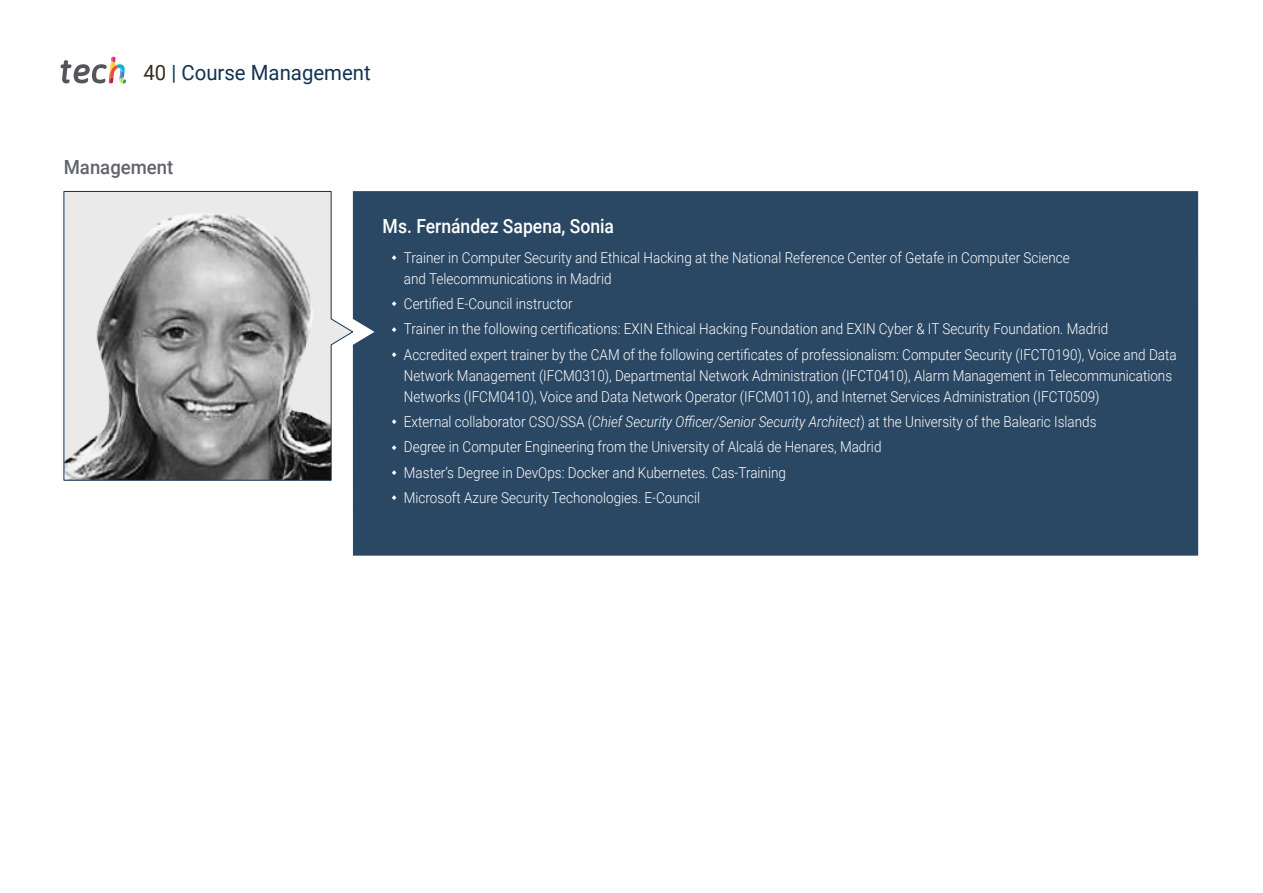
<style>
.page{position:relative;width:1263px;height:893px;background:#fff}
.page>*{position:absolute;margin:0;border:0;box-sizing:border-box;transform-origin:0 0}
.t1{font:21px "Roboto";color:#123352}
.t2{font:500 19.5px "Roboto";color:#fff;scale:.9 1}
.t3{font:500 19.5px "Roboto";color:#61646a;scale:.95 1}
.t4{font:300 15px/25.2px "Roboto";color:#fff;scale:.9 1}
.s1{color:#312e20}
.s2{font-style:italic}
</style>
<div class="page">
<svg style="left:61px;top:57px;width:65px;height:27px"></svg>
<div style="left:353px;top:191px;width:845px;height:365px;background:#2a4763"></div>
<svg style="left:64px;top:191px;width:289px;height:290px;background:#abacac"></svg>
<svg style="left:392px;top:255px;width:4px;height:5px"></svg>
<svg style="left:392px;top:302px;width:4px;height:5px"></svg>
<svg style="left:392px;top:327px;width:4px;height:5px"></svg>
<svg style="left:392px;top:352px;width:4px;height:5px"></svg>
<svg style="left:392px;top:419px;width:4px;height:5px"></svg>
<svg style="left:392px;top:445px;width:4px;height:5px"></svg>
<svg style="left:392px;top:470px;width:4px;height:5px"></svg>
<svg style="left:392px;top:495px;width:4px;height:5px"></svg>
<h1 class="t1" style="left:144px;top:57px;width:229px"><span class="s1">40</span> | Course Management</h1>
<h2 class="t3" style="left:64px;top:154px;width:117px">Management</h2>
<h2 class="t2" style="left:383px;top:212px;width:259px">Ms. Fernández Sapena, Sonia</h2>
<p class="t4" style="left:404px;top:247px;width:741px;line-height:21px">Trainer in Computer Security and Ethical Hacking at the National Reference Center of Getafe in Computer Science and Telecommunications in Madrid</p>
<p class="t4" style="left:404px;top:291px;width:860px">Certified E-Council instructor<br>Trainer in the following certifications: EXIN Ethical Hacking Foundation and EXIN Cyber &amp; IT Security Foundation. Madrid<br>Accredited expert trainer by the CAM of the following certificates of professionalism: Computer Security (IFCT0190), Voice and Data</p>
<p class="t4" style="left:404px;top:364px;width:855px;line-height:21px">Network Management (IFCM0310), Departmental Network Administration (IFCT0410), Alarm Management in Telecommunications<br>Networks (IFCM0410), Voice and Data Network Operator (IFCM0110), and Internet Services Administration (IFCT0509)</p>
<p class="t4" style="left:404px;top:408px;width:771px">External collaborator CSO/SSA (<span class="s2">Chief Security Officer/Senior Security Architect</span>) at the University of the Balearic Islands Degree in Computer Engineering from the University of Alcalá de Henares, Madrid<br>Master’s Degree in DevOps: Docker and Kubernetes. Cas-Training<br>Microsoft Azure Security Techonologies. E-Council</p>
</div>
